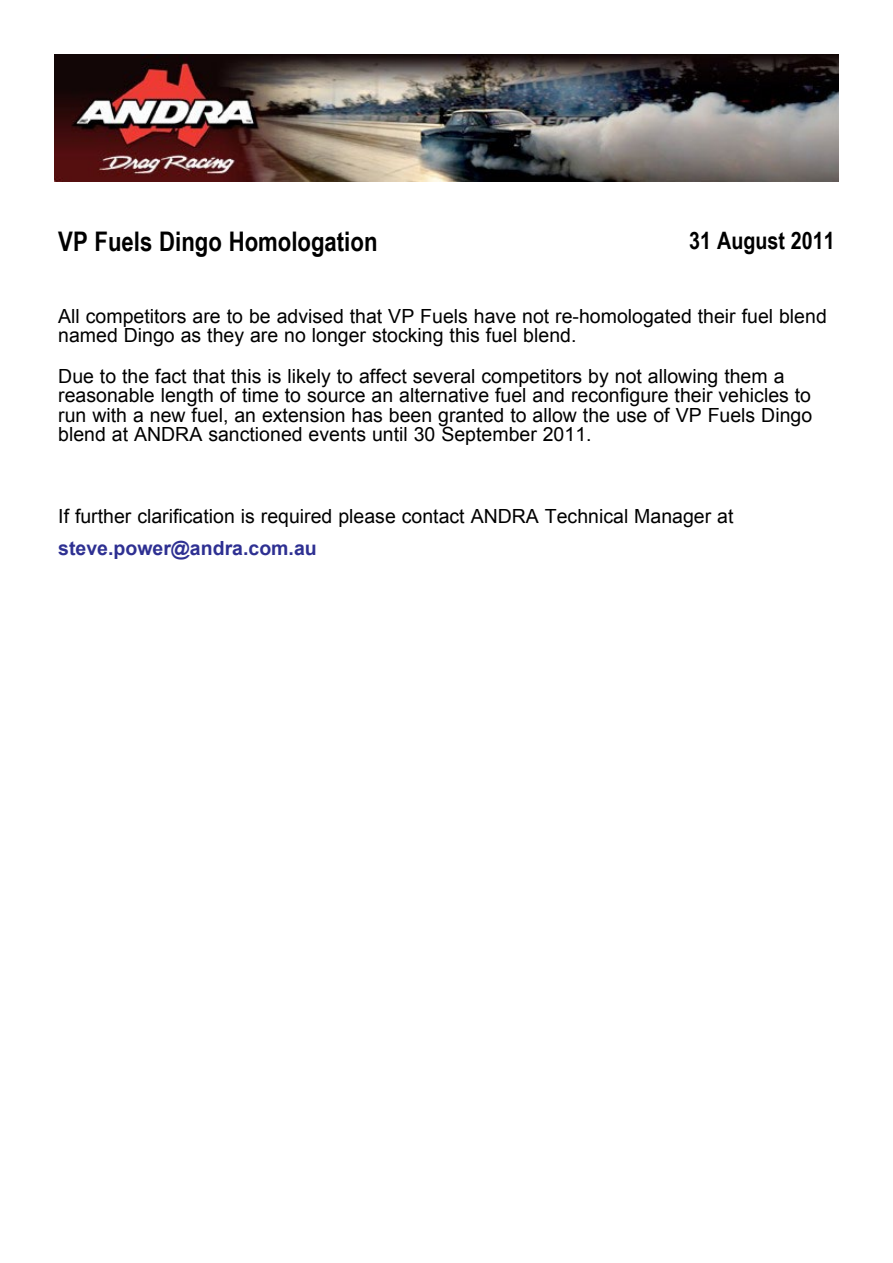
<style>
.page{position:relative;width:893px;height:1263px;background:#fff}
.page>*{position:absolute;margin:0;border:0;box-sizing:border-box;transform-origin:0 0}
.t1{font:700 27px "Arial Narrow";color:#000}
.t2{font:700 24px "Arial Narrow";color:#000}
.t3{font:19.5px/19.5px "Arial";color:#000}
.t4{font:700 19.5px "Arial";color:#2e3092}
</style>
<div class="page">
<img style="left:54px;top:54px;width:785px;height:128px">
<p class="t1" style="left:58px;top:221px;width:321px">VP Fuels Dingo Homologation</p>
<p class="t2" style="left:689px;top:222px;width:147px">31 August 2011</p>
<p class="t3" style="left:58px;top:306px;width:770px">All competitors are to be advised that VP Fuels have not re-homologated their fuel blend named Dingo as they are no longer stocking this fuel blend.</p>
<p class="t3" style="left:58px;top:366px;width:755px">Due to the fact that this is likely to affect several competitors by not allowing them a reasonable length of time to source an alternative fuel and reconfigure their vehicles to run with a new fuel, an extension has been granted to allow the use of VP Fuels Dingo blend at ANDRA sanctioned events until 30 September 2011.</p>
<p class="t3" style="left:58px;top:506px;width:677px">If further clarification is required please contact ANDRA Technical Manager at</p>
<p class="t4" style="left:58px;top:535px;width:260px">steve.power@andra.com.au</p>
</div>
